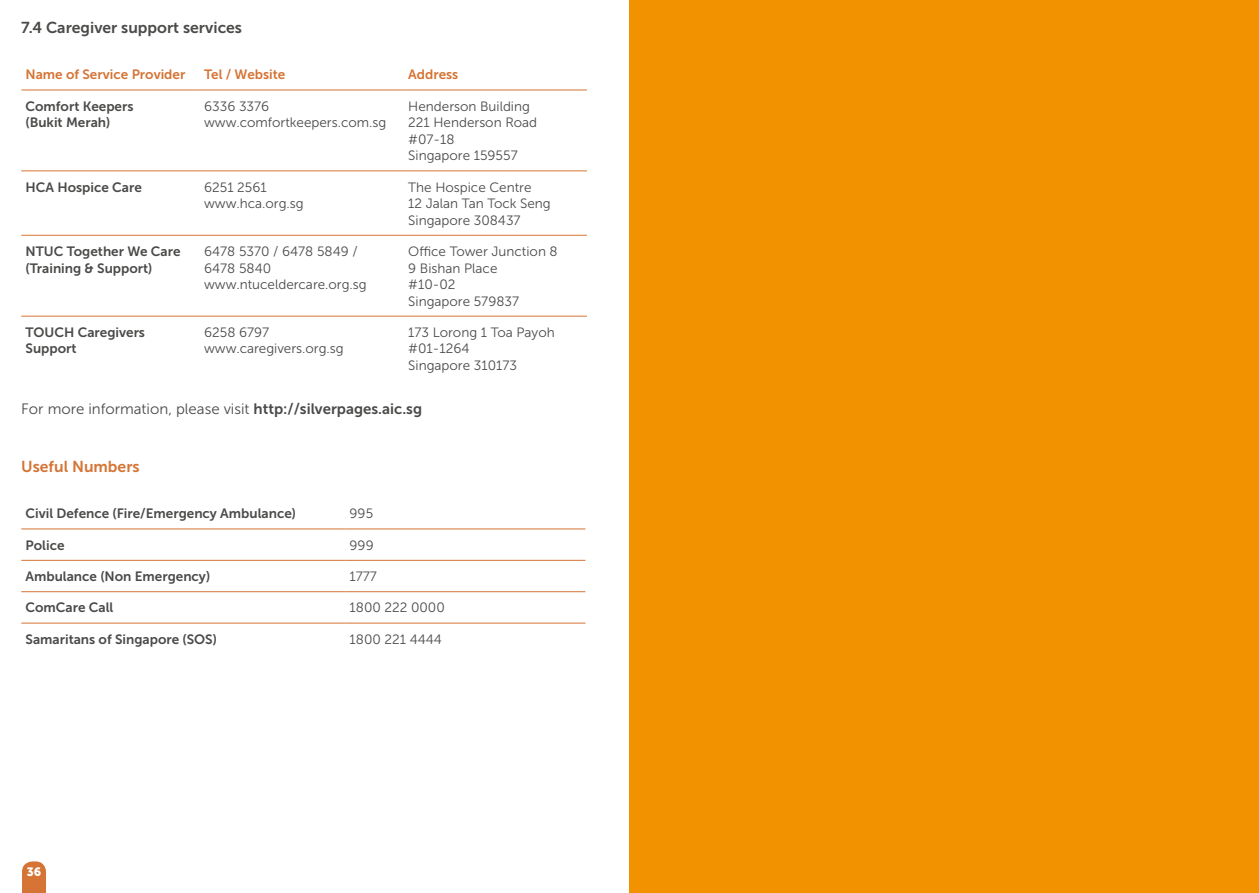
<style>
.page{position:relative;width:1259px;height:893px;background:#fff}
.page>*{position:absolute;margin:0;border:0;box-sizing:border-box;transform-origin:0 0}
.t1{font:15.75px "Museo Sans 700";color:#4a4a49}
.t2{font:15.75px "Museo Sans 700";color:#d57435}
.t3{font:15px "Museo Sans 300";color:#4a4a49}
.t4{font:13.5px/16.5px "Museo Sans 300";color:#4a4a49}
.t5{font:13.5px/16.5px "Museo Sans 700";color:#4a4a49}
.t6{font:13.5px "Museo Sans 700";color:#d57435}
.t7{font:12px "Museo Sans 900";color:#fff}
.s1{font-family:"Museo Sans 700"}
</style>
<div class="page">
<svg style="left:22px;top:861px;width:24px;height:32px"></svg>
<hr style="left:21px;top:235px;width:179px;height:1px;background:#d57435">
<hr style="left:200px;top:235px;width:204px;height:1px;background:#d57435">
<hr style="left:404px;top:235px;width:183px;height:1px;background:#d57435">
<hr style="left:21px;top:316px;width:179px;height:1px;background:#d57435">
<hr style="left:200px;top:316px;width:204px;height:1px;background:#d57435">
<hr style="left:404px;top:316px;width:183px;height:1px;background:#d57435">
<hr style="left:21px;top:90px;width:179px;height:1px;background:#d57435">
<hr style="left:200px;top:90px;width:204px;height:1px;background:#d57435">
<hr style="left:404px;top:90px;width:183px;height:1px;background:#d57435">
<hr style="left:21px;top:170px;width:179px;height:1px;background:#d57435">
<hr style="left:200px;top:170px;width:204px;height:1px;background:#d57435">
<hr style="left:404px;top:170px;width:183px;height:1px;background:#d57435">
<hr style="left:21px;top:528px;width:324px;height:1px;background:#d57435">
<hr style="left:345px;top:528px;width:240px;height:1px;background:#d57435">
<hr style="left:21px;top:560px;width:324px;height:1px;background:#d57435">
<hr style="left:345px;top:560px;width:240px;height:1px;background:#d57435">
<hr style="left:21px;top:591px;width:324px;height:1px;background:#d57435">
<hr style="left:345px;top:591px;width:240px;height:1px;background:#d57435">
<hr style="left:21px;top:623px;width:324px;height:1px;background:#d57435">
<hr style="left:345px;top:623px;width:240px;height:1px;background:#d57435">
<div style="left:629px;top:0;width:630px;height:893px;background:#f39200"></div>
<p class="t1" style="left:21px;top:19px;width:222px">7.4 Caregiver support services</p>
<p class="t6" style="left:26px;top:67px;width:161px">Name of Service Provider</p>
<p class="t6" style="left:204px;top:67px;width:83px">Tel / Website</p>
<p class="t6" style="left:408px;top:67px;width:52px">Address</p>
<p class="t5" style="left:26px;top:98px;width:109px">Comfort Keepers (Bukit Merah)</p>
<p class="t4" style="left:204px;top:98px;width:184px">6336 3376 www.comfortkeepers.com.sg</p>
<p class="t4" style="left:408px;top:98px;width:130px">Henderson Building<br>221 Henderson Road #07-18<br>Singapore 159557</p>
<p class="t5" style="left:26px;top:179px;width:118px">HCA Hospice Care</p>
<p class="t4" style="left:204px;top:179px;width:101px">6251 2561 www.hca.org.sg</p>
<p class="t4" style="left:408px;top:179px;width:144px">The Hospice Centre<br>12 Jalan Tan Tock Seng<br>Singapore 308437</p>
<p class="t5" style="left:26px;top:243px;width:157px">NTUC Together We Care (Training &amp; Support)</p>
<p class="t4" style="left:204px;top:243px;width:164px">6478 5370 / 6478 5849 /<br>6478 5840 www.ntuceldercare.org.sg</p>
<p class="t4" style="left:408px;top:243px;width:151px">Office Tower Junction 8<br>9 Bishan Place<br>#10-02<br>Singapore 579837</p>
<p class="t5" style="left:26px;top:324px;width:121px">TOUCH Caregivers<br>Support</p>
<p class="t4" style="left:204px;top:324px;width:141px">6258 6797 www.caregivers.org.sg</p>
<p class="t4" style="left:408px;top:324px;width:148px">173 Lorong 1 Toa Payoh #01-1264<br>Singapore 310173</p>
<p class="t3" style="left:21px;top:400px;width:402px">For more information, please visit <span class="s1">http://silverpages.aic.sg</span></p>
<p class="t2" style="left:21px;top:458px;width:120px">Useful Numbers</p>
<p class="t5" style="left:26px;top:505px;width:272px">Civil Defence (Fire/Emergency Ambulance)</p>
<p class="t4" style="left:350px;top:505px;width:25px">995</p>
<p class="t5" style="left:26px;top:537px;width:41px">Police</p>
<p class="t4" style="left:350px;top:537px;width:26px">999</p>
<p class="t5" style="left:26px;top:568px;width:186px">Ambulance (Non Emergency)</p>
<p class="t4" style="left:350px;top:568px;width:29px">1777</p>
<p class="t5" style="left:26px;top:600px;width:89px">ComCare Call</p>
<p class="t4" style="left:350px;top:600px;width:97px">1800 222 0000</p>
<p class="t5" style="left:26px;top:631px;width:193px">Samaritans of Singapore (SOS)</p>
<p class="t4" style="left:350px;top:631px;width:94px">1800 221 4444</p>
<p class="t7" style="left:27px;top:865px;width:16px">36</p>
</div>
